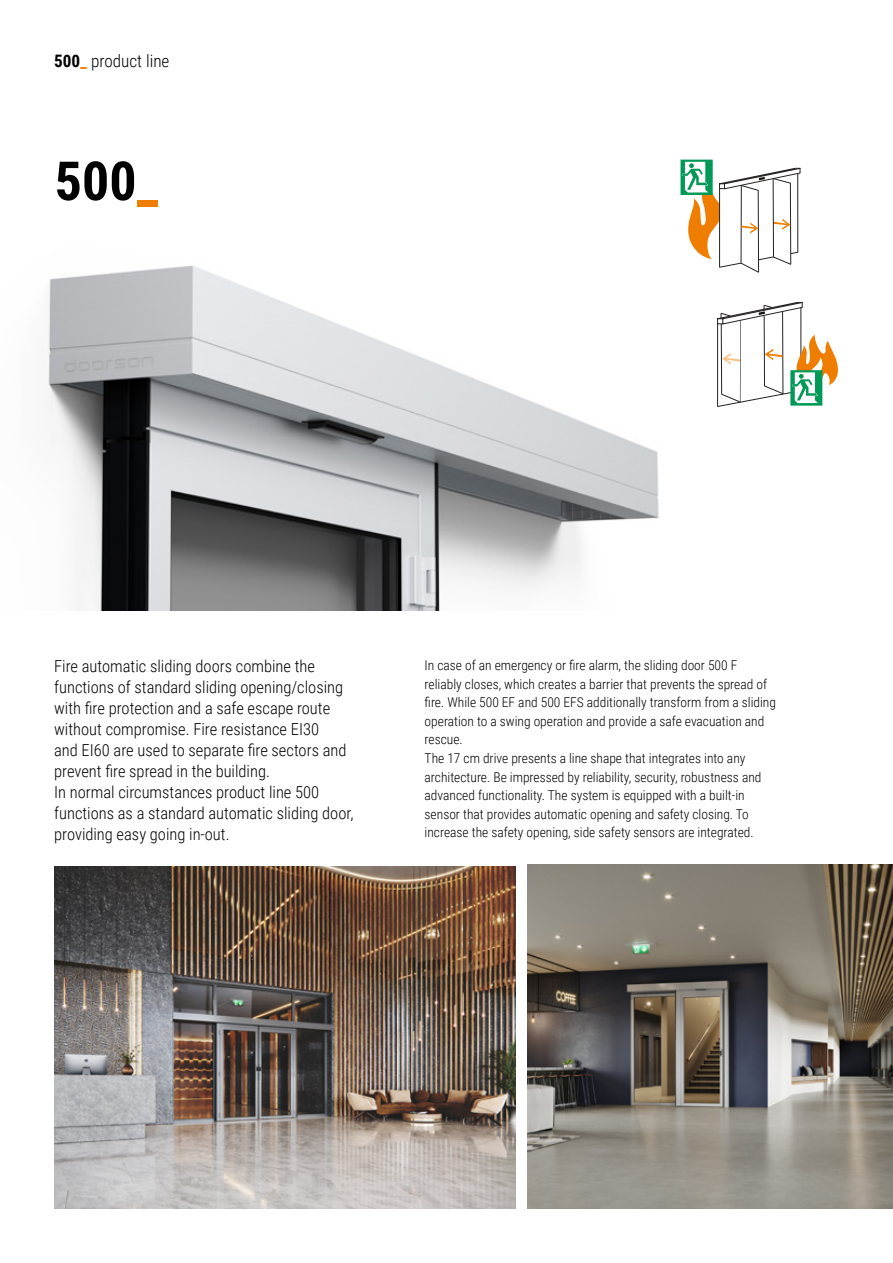
<style>
.page{position:relative;width:893px;height:1263px;background:#fff}
.page>*{position:absolute;margin:0;border:0;box-sizing:border-box;transform-origin:0 0}
.t1{font:700 54px "Roboto Condensed";color:#000}
.t2{font:300 17.1px "Roboto Condensed";color:#000}
.t3{font:300 16.5px/21px "Roboto Condensed";color:#000}
.t4{font:300 13.5px/18.6px "Roboto Condensed";color:#000}
.s1{font-weight:700}
.s2{font-weight:700;color:#ef7d00}
.s3{color:#ef7d00}
</style>
<div class="page">
<img style="left:54px;top:867px;width:461px;height:342px">
<img style="left:46px;top:265px;width:613px;height:346px">
<svg style="left:717px;top:302px;width:121px;height:105px"></svg>
<svg style="left:680px;top:160px;width:121px;height:113px"></svg>
<img style="left:528px;top:864px;width:365px;height:345px">
<p class="t2" style="left:54px;top:49px;width:117px"><span class="s1">500</span><span class="s2">_</span> product line</p>
<h1 class="t1" style="left:55px;top:143px;width:105px">500<span class="s3">_</span></h1>
<p class="t3" style="left:54px;top:655px;width:301px">Fire automatic sliding doors combine the functions of standard sliding opening/closing with fire protection and a safe escape route without compromise. Fire resistance EI30<br>and EI60 are used to separate fire sectors and prevent fire spread in the building.<br>In normal circumstances product line 500 functions as a standard automatic sliding door, providing easy going in-out.</p>
<p class="t4" style="left:425px;top:655px;width:353px">In case of an emergency or fire alarm, the sliding door 500 F reliably closes, which creates a barrier that prevents the spread of fire. While 500 EF and 500 EFS additionally transform from a sliding operation to a swing operation and provide a safe evacuation and rescue.<br>The 17 cm drive presents a line shape that integrates into any architecture. Be impressed by reliability, security, robustness and advanced functionality. The system is equipped with a built-in sensor that provides automatic opening and safety closing. To increase the safety opening, side safety sensors are integrated.</p>
</div>
